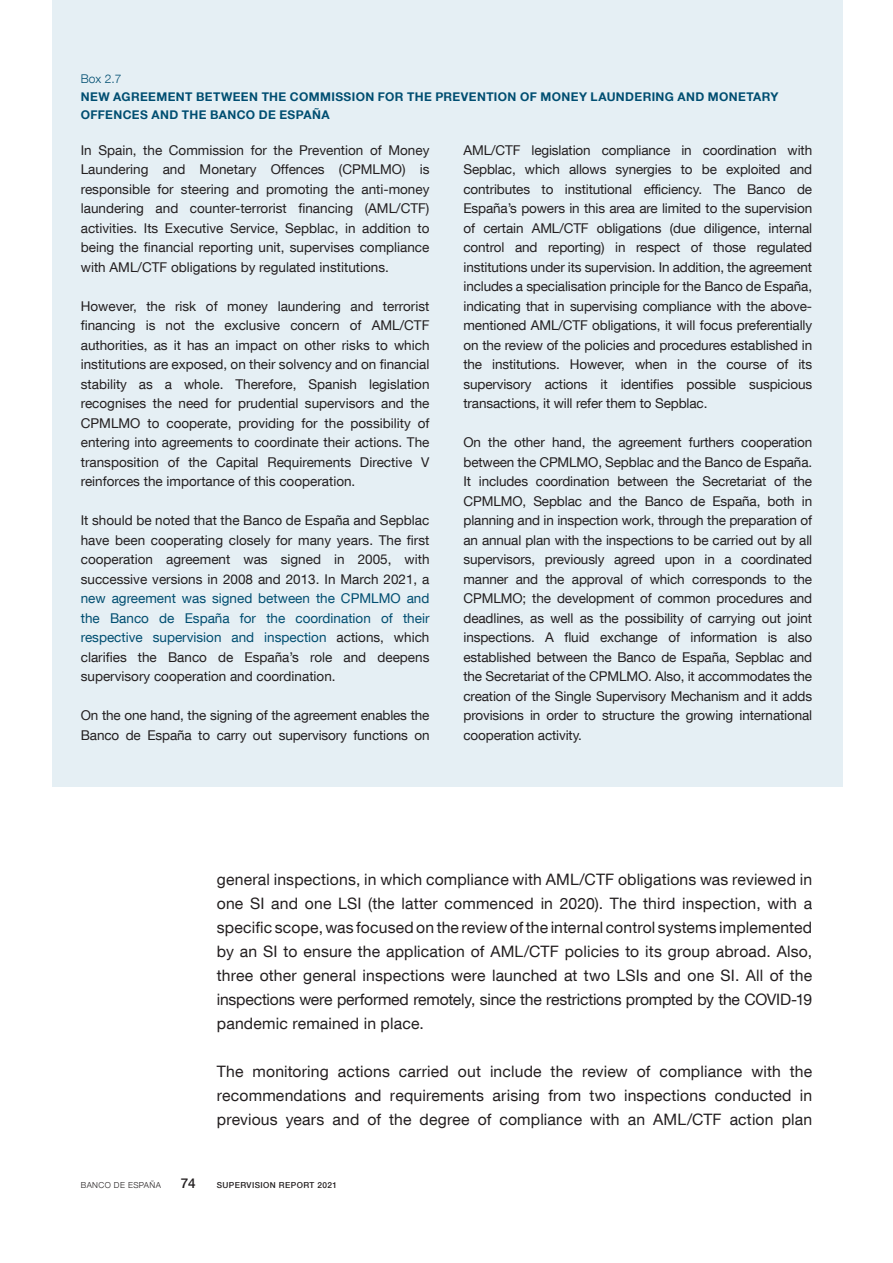
<style>
.page{position:relative;width:893px;height:1263px;background:#fff}
.page>*{position:absolute;margin:0;border:0;box-sizing:border-box;transform-origin:0 0}
.Texto_capítulo{font:15.75px/24px "Bd E Neue Helvetica";letter-spacing:.01em;color:#231f20;text-align:justify}
.Recuadro_texto{font:13.5px/19.5px "Bd E Neue Helvetica";letter-spacing:-.01em;color:#231f20;text-align:justify}
.t1{font:500 13.5px "Bd E Neue Helvetica";color:#231f20}
.Recuadro_título{font:700 12px/18px "Bd E Neue Helvetica";letter-spacing:.03em;color:#004e71}
.Recuadro_número{font:300 12px "Bd E Neue Helvetica";color:#004e71}
.t2{font:500 8.25px "Bd E Neue Helvetica";letter-spacing:.05em;color:#231f20}
.t3{font:300 8.25px "Bd E Neue Helvetica";letter-spacing:.05em;color:#231f20}
.s1{color:#004e71}
</style>
<div class="page">
<div style="left:52px;top:0;width:791px;height:787px;background:#e5eff4"></div>
<p class="Recuadro_número" style="left:81px;top:72px;width:42px">Box 2.7</p>
<h4 class="Recuadro_título" style="left:81px;top:88px;width:699px">NEW AGREEMENT BETWEEN THE COMMISSION FOR THE PREVENTION OF MONEY LAUNDERING AND MONETARY<br>OFFENCES AND THE BANCO DE ESPAÑA</h4>
<p class="Recuadro_texto" style="left:81px;top:140px;width:350px">In Spain, the Commission for the Prevention of Money Laundering and Monetary Offences (CPMLMO) is responsible for steering and promoting the anti-money laundering and counter-terrorist financing (AML/CTF) activities. Its Executive Service, Sepblac, in addition to being the financial reporting unit, supervises compliance with AML/CTF obligations by regulated institutions.</p>
<p class="Recuadro_texto" style="left:81px;top:296px;width:350px">However, the risk of money laundering and terrorist financing is not the exclusive concern of AML/CTF authorities, as it has an impact on other risks to which institutions are exposed, on their solvency and on financial stability as a whole. Therefore, Spanish legislation recognises the need for prudential supervisors and the CPMLMO to cooperate, providing for the possibility of entering into agreements to coordinate their actions. The transposition of the Capital Requirements Directive V reinforces the importance of this cooperation.</p>
<p class="Recuadro_texto" style="left:81px;top:510px;width:350px">It should be noted that the Banco de España and Sepblac have been cooperating closely for many years. The first cooperation agreement was signed in 2005, with successive versions in 2008 and 2013. In March 2021, a <span class="s1">new agreement was signed between the CPMLMO and the Banco de España for the coordination of their respective supervision and inspection</span> actions, which clarifies the Banco de España’s role and deepens supervisory cooperation and coordination.</p>
<p class="Recuadro_texto" style="left:81px;top:705px;width:350px">On the one hand, the signing of the agreement enables the<br>Banco de España to carry out supervisory functions on</p>
<p class="Recuadro_texto" style="left:463px;top:140px;width:350px">AML/CTF legislation compliance in coordination with Sepblac, which allows synergies to be exploited and contributes to institutional efficiency. The Banco de España’s powers in this area are limited to the supervision of certain AML/CTF obligations (due diligence, internal control and reporting) in respect of those regulated institutions under its supervision. In addition, the agreement includes a specialisation principle for the Banco de España, indicating that in supervising compliance with the above&shy;mentioned AML/CTF obligations, it will focus preferentially on the review of the policies and procedures established in the institutions. However, when in the course of its supervisory actions it identifies possible suspicious transactions, it will refer them to Sepblac.</p>
<p class="Recuadro_texto" style="left:463px;top:432px;width:350px">On the other hand, the agreement furthers cooperation between the CPMLMO, Sepblac and the Banco de España.<br>It includes coordination between the Secretariat of the CPMLMO, Sepblac and the Banco de España, both in planning and in inspection work, through the preparation of an annual plan with the inspections to be carried out by all supervisors, previously agreed upon in a coordinated manner and the approval of which corresponds to the CPMLMO; the development of common procedures and deadlines, as well as the possibility of carrying out joint inspections. A fluid exchange of information is also established between the Banco de España, Sepblac and the Secretariat of the CPMLMO. Also, it accommodates the creation of the Single Supervisory Mechanism and it adds provisions in order to structure the growing international cooperation activity.</p>
<p class="Texto_capítulo" style="left:217px;top:867px;width:597px">general inspections, in which compliance with AML/CTF obligations was reviewed in one SI and one LSI (the latter commenced in 2020). The third inspection, with a specific scope, was focused on the review of the internal control systems implemented by an SI to ensure the application of AML/CTF policies to its group abroad. Also, three other general inspections were launched at two LSIs and one SI. All of the inspections were performed remotely, since the restrictions prompted by the COVID-19 pandemic remained in place.</p>
<p class="Texto_capítulo" style="left:217px;top:1059px;width:597px">The monitoring actions carried out include the review of compliance with the recommendations and requirements arising from two inspections conducted in previous years and of the degree of compliance with an AML/CTF action plan</p>
<p class="t3" style="left:81px;top:1180px;width:82px">BANCO DE ESPAÑA</p>
<p class="t1" style="left:181px;top:1175px;width:16px">74</p>
<p class="t2" style="left:217px;top:1180px;width:122px">SUPERVISION REPORT 2021</p>
</div>
